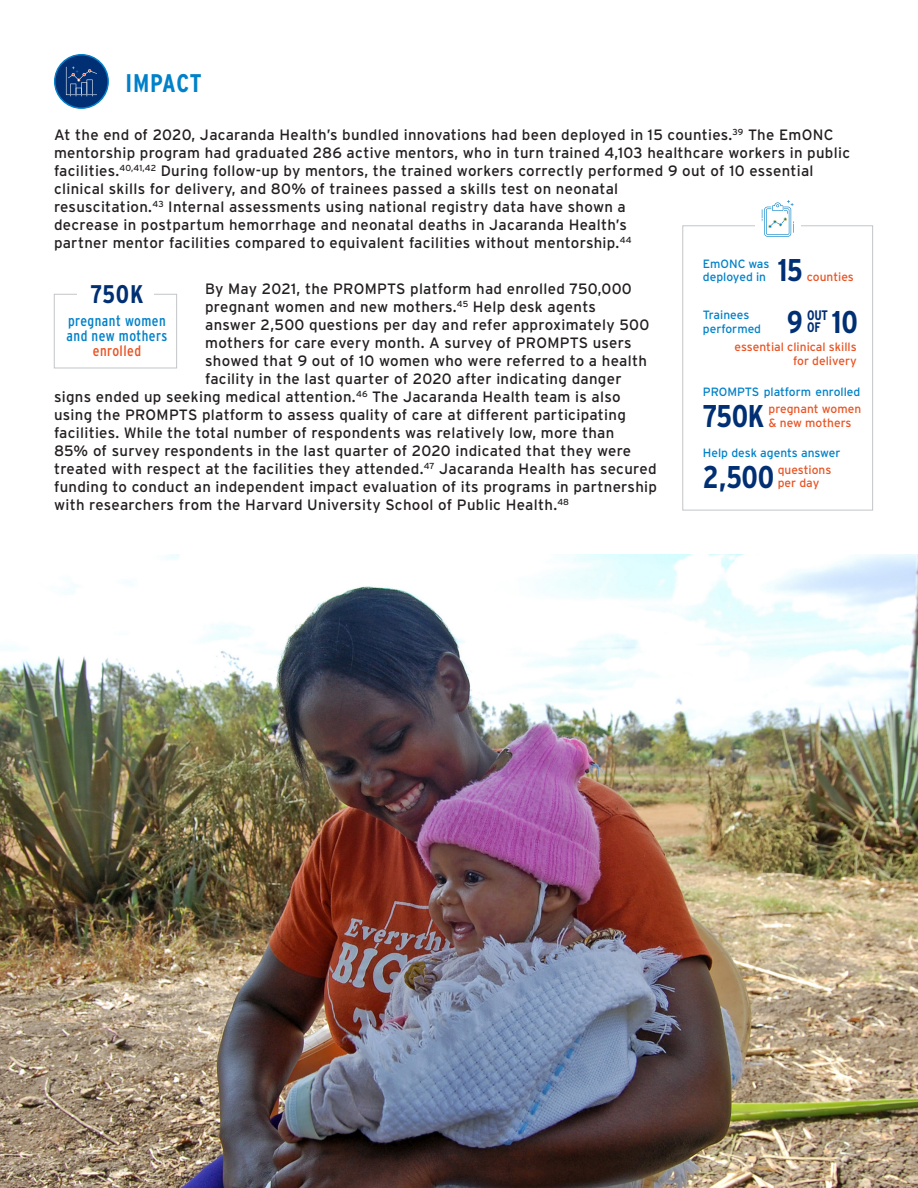
<style>
.page{position:relative;width:918px;height:1188px;background:#fff}
.page>*{position:absolute;margin:0;border:0;box-sizing:border-box;transform-origin:0 0}
.Paragraph_text{font:700 condensed 31.35px "Interstate";letter-spacing:-.01em;color:#002f73}
.Paragraph_text-2{font:700 condensed 25.5px "Interstate";letter-spacing:.025em;color:#0081c9}
.Paragraph_text-3{font:700 condensed 25.5px "Interstate";color:#002f73}
.Paragraph_text-4{font:15px/18px "Interstate";letter-spacing:.02em;color:#231f20}
.Paragraph_text-5{font:condensed 15px/15px "Interstate";letter-spacing:.03em;color:#0081c9;text-align:center}
.Paragraph_text-6{font:700 condensed 13.8px/12.5px "Interstate";color:#002f73}
.Paragraph_text-7{font:12px/13.5px "Interstate";color:#e95424}
.Paragraph_text-8{font:12px/13.5px "Interstate";color:#0081c9}
.s1{color:#e95424}
</style>
<div class="page">
<div style="left:55px;top:55px;width:53px;height:53px;background:#002f73;border-radius:50%"></div>
<div style="left:54px;top:54px;width:55px;height:55px;border:2px solid #0081c9;border-radius:50%"></div>
<svg style="left:66px;top:66px;width:31px;height:30px"></svg>
<div style="left:54px;top:294px;width:123px;height:74px;border:1px solid #c3c5c8"></div>
<div style="left:77px;top:288px;width:77px;height:10px;background:#fff"></div>
<div style="left:682px;top:225px;width:191px;height:285px;border:1px solid #c3c5c8"></div>
<div style="left:755px;top:196px;width:45px;height:45px;background:#fff"></div>
<svg style="left:762px;top:200px;width:32px;height:37px"></svg>
<img style="left:0;top:554px;width:918px;height:634px">
<p class="Paragraph_text-2" style="left:126px;top:68px;width:77px">IMPACT</p>
<p class="Paragraph_text-4" style="left:54px;top:125px;width:798px">At the end of 2020, Jacaranda Health’s bundled innovations had been deployed in 15 counties.<sup>39</sup> The EmONC mentorship program had graduated 286 active mentors, who in turn trained 4,103 healthcare workers in public facilities.<sup>40,41,42</sup> During follow-up by mentors, the trained workers correctly performed 9 out of 10 essential clinical skills for delivery, and 80% of trainees passed a skills test on neonatal<br>resuscitation.<sup>43</sup> Internal assessments using national registry data have shown a<br>decrease in postpartum hemorrhage and neonatal deaths in Jacaranda Health’s<br>partner mentor facilities compared to equivalent facilities without mentorship.<sup>44</sup></p>
<p class="Paragraph_text-4" style="left:205px;top:280px;width:428px">By May 2021, the PROMPTS platform had enrolled 750,000</p>
<p class="Paragraph_text-4" style="left:205px;top:298px;width:392px">pregnant women and new mothers.<sup>45</sup> Help desk agents</p>
<p class="Paragraph_text-4" style="left:205px;top:316px;width:446px">answer 2,500 questions per day and refer approximately 500</p>
<p class="Paragraph_text-4" style="left:205px;top:334px;width:428px">mothers for care every month. A survey of PROMPTS users</p>
<p class="Paragraph_text-4" style="left:205px;top:352px;width:443px">showed that 9 out of 10 women who were referred to a health</p>
<p class="Paragraph_text-4" style="left:205px;top:370px;width:418px">facility in the last quarter of 2020 after indicating danger</p>
<p class="Paragraph_text-4" style="left:54px;top:388px;width:568px">signs ended up seeking medical attention.<sup>46</sup> The Jacaranda Health team is also</p>
<p class="Paragraph_text-4" style="left:54px;top:406px;width:573px">using the PROMPTS platform to assess quality of care at different participating</p>
<p class="Paragraph_text-4" style="left:54px;top:424px;width:562px">facilities. While the total number of respondents was relatively low, more than</p>
<p class="Paragraph_text-4" style="left:54px;top:442px;width:579px">85% of survey respondents in the last quarter of 2020 indicated that they were</p>
<p class="Paragraph_text-4" style="left:54px;top:460px;width:604px">treated with respect at the facilities they attended.<sup>47</sup> Jacaranda Health has secured</p>
<p class="Paragraph_text-4" style="left:54px;top:478px;width:605px">funding to conduct an independent impact evaluation of its programs in partnership</p>
<p class="Paragraph_text-4" style="left:54px;top:496px;width:517px">with researchers from the Harvard University School of Public Health.<sup>48</sup></p>
<p class="Paragraph_text-3" style="left:90px;top:280px;width:54px">750K</p>
<p class="Paragraph_text-5" style="left:67px;top:313px;width:102px">pregnant women and new mothers <span class="s1">enrolled</span></p>
<p class="Paragraph_text-8" style="left:703px;top:257px;width:68px">EmONC was deployed in</p>
<p class="Paragraph_text" style="left:778px;top:253px;width:27px">15</p>
<p class="Paragraph_text-7" style="left:807px;top:270px;width:49px">counties</p>
<p class="Paragraph_text-6" style="left:807px;top:309px;width:23px">OUT<br>OF</p>
<p class="Paragraph_text-8" style="left:703px;top:308px;width:60px">Trainees performed</p>
<p class="Paragraph_text" style="left:787px;top:304px;width:73px">9 10</p>
<p class="Paragraph_text-7" style="left:734px;top:340px;width:124px;text-align:right">essential clinical skills for delivery</p>
<p class="Paragraph_text-8" style="left:703px;top:385px;width:159px">PROMPTS platform enrolled</p>
<p class="Paragraph_text" style="left:703px;top:399px;width:63px">750K</p>
<p class="Paragraph_text-7" style="left:769px;top:402px;width:94px">pregnant women &amp; new mothers</p>
<p class="Paragraph_text-8" style="left:703px;top:446px;width:139px">Help desk agents answer</p>
<p class="Paragraph_text" style="left:703px;top:459px;width:73px">2,500</p>
<p class="Paragraph_text-7" style="left:778px;top:463px;width:55px">questions per day</p>
</div>
